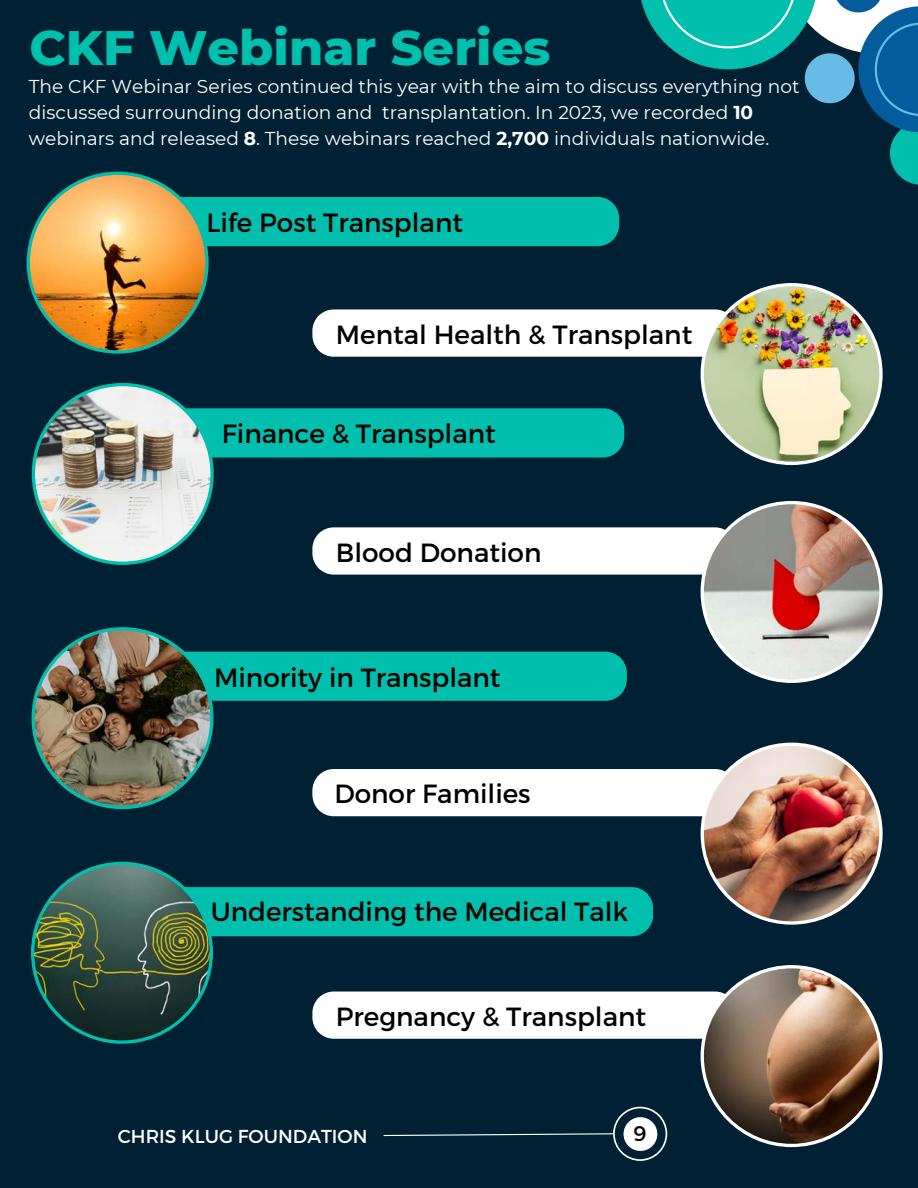
<style>
.page{position:relative;width:918px;height:1188px;background:#002134}
.page>*{position:absolute;margin:0;border:0;box-sizing:border-box;transform-origin:0 0}
.t1{font:800 49.35px "Montserrat";color:#00bfac}
.t2{font:26.25px "Montserrat";color:#000}
.t3{font:21.15px "Montserrat";color:#000}
.t4{font:18.75px "Montserrat";color:#fff}
.t5{font:18.6px/25.8px "Montserrat";color:#fff}
.s1{font-weight:700}
</style>
<div class="page">
<img style="left:27px;top:0;width:891px;height:1161px">
<h1 class="t1" style="left:29px;top:17px;width:522px">CKF Webinar Series</h1>
<p class="t5" style="left:29px;top:73px;width:772px">The CKF Webinar Series continued this year with the aim to discuss everything not discussed surrounding donation and transplantation. In 2023, we recorded <span class="s1">10 </span>webinars and released <span class="s1">8</span>. These webinars reached <span class="s1">2,700</span> individuals nationwide.</p>
<p class="t2" style="left:206px;top:206px;width:258px">Life Post Transplant</p>
<p class="t2" style="left:336px;top:317px;width:358px">Mental Health &amp; Transplant</p>
<p class="t2" style="left:222px;top:417px;width:276px">Finance &amp; Transplant</p>
<p class="t2" style="left:336px;top:535px;width:207px">Blood Donation</p>
<p class="t2" style="left:214px;top:660px;width:288px">Minority in Transplant</p>
<p class="t2" style="left:334px;top:777px;width:198px">Donor Families</p>
<p class="t2" style="left:211px;top:894px;width:419px">Understanding the Medical Talk</p>
<p class="t2" style="left:336px;top:999px;width:312px">Pregnancy &amp; Transplant</p>
<p class="t4" style="left:118px;top:1124px;width:251px">CHRIS KLUG FOUNDATION</p>
<h2 class="t3" style="left:634px;top:1120px;width:15px">9</h2>
</div>
